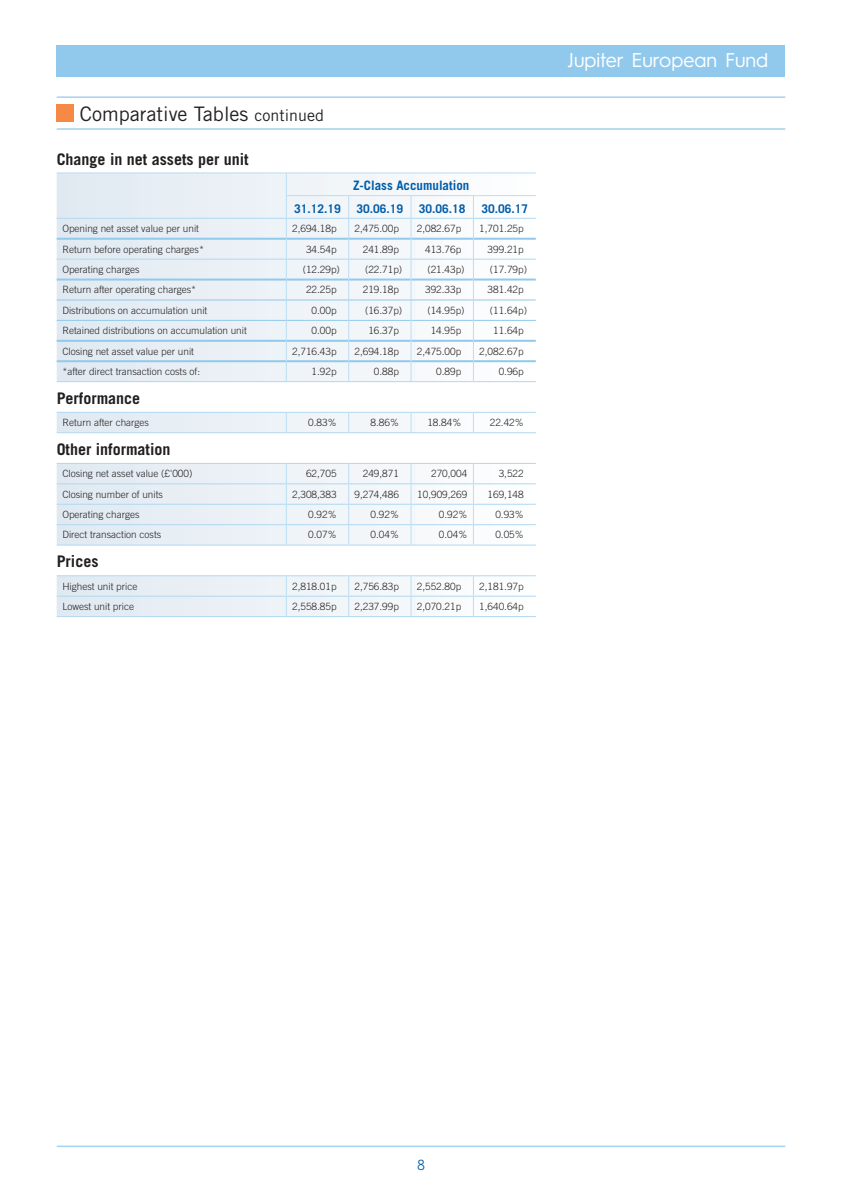
<style>
.page{position:relative;width:842px;height:1191px;background:#fff}
.page>*{position:absolute;margin:0;border:0;box-sizing:border-box;transform-origin:0 0}
.t1{font:20px "Trade Gothic LT Std";color:#231f20}
.t2{font:20px "Hurme Geometric Sans 3";color:#fff}
.t3{font:700 16px "Trade Gothic LT Std";color:#231f20}
.t4{font:300 16px "Agenda";color:#015dab}
.t5{font:700 13px "Trade Gothic LT Std";color:#015dab}
.t6{font:700 12px "Trade Gothic LT Std";color:#015dab}
.t7{font:300 10px "Trade Gothic LT Std";color:#231f20}
.s1{font-size:16px}
</style>
<div class="page">
<hr style="left:57px;top:1145px;width:728px;height:2px;background:#a5d2f0">
<div style="left:57px;top:45px;width:728px;height:32px;background:#91c9ed"></div>
<hr style="left:57px;top:96px;width:728px;height:2px;background:#a5d2f0">
<hr style="left:57px;top:128px;width:728px;height:2px;background:#a5d2f0">
<div style="left:57px;top:104px;width:17px;height:17px;background:#f68945"></div>
<svg style="left:57px;top:174px;width:479px;height:207px"></svg>
<hr style="left:57px;top:218px;width:229px;height:1px;background:#b1d8f2">
<hr style="left:286px;top:218px;width:63px;height:1px;background:#b1d8f2">
<hr style="left:349px;top:218px;width:62px;height:1px;background:#b1d8f2">
<hr style="left:411px;top:218px;width:62px;height:1px;background:#b1d8f2">
<hr style="left:473px;top:218px;width:63px;height:1px;background:#b1d8f2">
<hr style="left:57px;top:259px;width:229px;height:1px;background:#b1d8f2">
<hr style="left:286px;top:259px;width:63px;height:1px;background:#b1d8f2">
<hr style="left:349px;top:259px;width:62px;height:1px;background:#b1d8f2">
<hr style="left:411px;top:259px;width:62px;height:1px;background:#b1d8f2">
<hr style="left:473px;top:259px;width:63px;height:1px;background:#b1d8f2">
<hr style="left:57px;top:381px;width:229px;height:1px;background:#b1d8f2">
<hr style="left:286px;top:381px;width:63px;height:1px;background:#b1d8f2">
<hr style="left:349px;top:381px;width:62px;height:1px;background:#b1d8f2">
<hr style="left:411px;top:381px;width:62px;height:1px;background:#b1d8f2">
<hr style="left:473px;top:381px;width:63px;height:1px;background:#b1d8f2">
<hr style="left:286px;top:173px;width:63px;height:1px;background:#bcddf3">
<hr style="left:349px;top:173px;width:62px;height:1px;background:#bcddf3">
<hr style="left:411px;top:173px;width:62px;height:1px;background:#bcddf3">
<hr style="left:473px;top:173px;width:63px;height:1px;background:#bcddf3">
<hr style="left:286px;top:195px;width:63px;height:1px;background:#bcddf3">
<hr style="left:349px;top:195px;width:62px;height:1px;background:#bcddf3">
<hr style="left:411px;top:195px;width:62px;height:1px;background:#bcddf3">
<hr style="left:473px;top:195px;width:63px;height:1px;background:#bcddf3">
<hr style="left:57px;top:173px;width:229px;height:1px;background:#bcddf3">
<svg style="left:57px;top:412px;width:479px;height:21px"></svg>
<svg style="left:57px;top:463px;width:479px;height:82px"></svg>
<hr style="left:57px;top:575px;width:229px;height:1px;background:#b1d8f2">
<hr style="left:286px;top:575px;width:63px;height:1px;background:#b1d8f2">
<hr style="left:349px;top:575px;width:62px;height:1px;background:#b1d8f2">
<hr style="left:411px;top:575px;width:62px;height:1px;background:#b1d8f2">
<hr style="left:473px;top:575px;width:63px;height:1px;background:#b1d8f2">
<hr style="left:57px;top:616px;width:229px;height:1px;background:#b1d8f2">
<hr style="left:286px;top:616px;width:63px;height:1px;background:#b1d8f2">
<hr style="left:349px;top:616px;width:62px;height:1px;background:#b1d8f2">
<hr style="left:411px;top:616px;width:62px;height:1px;background:#b1d8f2">
<hr style="left:473px;top:616px;width:63px;height:1px;background:#b1d8f2">
<svg style="left:57px;top:576px;width:479px;height:40px"></svg>
<h1 class="t1" style="left:80px;top:102px;width:246px">Comparative Tables <span class="s1">continued</span></h1>
<h2 class="t3" style="left:57px;top:149px;width:194px">Change in net assets per unit</h2>
<h3 class="t5" style="left:353px;top:177px;width:118px">Z-Class Accumulation</h3>
<p class="t6" style="left:294px;top:201px;width:48px">31.12.19</p>
<p class="t6" style="left:356px;top:201px;width:48px">30.06.19</p>
<p class="t6" style="left:419px;top:201px;width:48px">30.06.18</p>
<p class="t6" style="left:481px;top:201px;width:48px">30.06.17</p>
<p class="t7" style="left:62px;top:223px;width:138px">Opening net asset value per unit</p>
<p class="t7" style="left:292px;top:223px;width:46px">2,694.18p</p>
<p class="t7" style="left:354px;top:223px;width:46px">2,475.00p</p>
<p class="t7" style="left:417px;top:223px;width:46px">2,082.67p</p>
<p class="t7" style="left:479px;top:223px;width:46px">1,701.25p</p>
<p class="t7" style="left:62px;top:243px;width:143px">Return before operating charges*</p>
<p class="t7" style="left:306px;top:243px;width:32px">34.54p</p>
<p class="t7" style="left:363px;top:243px;width:38px">241.89p</p>
<p class="t7" style="left:425px;top:243px;width:38px">413.76p</p>
<p class="t7" style="left:487px;top:243px;width:38px">399.21p</p>
<p class="t7" style="left:62px;top:263px;width:79px">Operating charges</p>
<p class="t7" style="left:303px;top:263px;width:39px">(12.29p)</p>
<p class="t7" style="left:365px;top:263px;width:39px">(22.71p)</p>
<p class="t7" style="left:427px;top:263px;width:39px">(21.43p)</p>
<p class="t7" style="left:490px;top:263px;width:39px">(17.79p)</p>
<p class="t7" style="left:62px;top:284px;width:135px">Return after operating charges*</p>
<p class="t7" style="left:306px;top:284px;width:32px">22.25p</p>
<p class="t7" style="left:363px;top:284px;width:38px">219.18p</p>
<p class="t7" style="left:425px;top:284px;width:38px">392.33p</p>
<p class="t7" style="left:487px;top:284px;width:38px">381.42p</p>
<p class="t7" style="left:62px;top:304px;width:147px">Distributions on accumulation unit</p>
<p class="t7" style="left:312px;top:304px;width:27px">0.00p</p>
<p class="t7" style="left:365px;top:304px;width:39px">(16.37p)</p>
<p class="t7" style="left:427px;top:304px;width:39px">(14.95p)</p>
<p class="t7" style="left:490px;top:304px;width:39px">(11.64p)</p>
<p class="t7" style="left:62px;top:325px;width:186px">Retained distributions on accumulation unit</p>
<p class="t7" style="left:312px;top:325px;width:27px">0.00p</p>
<p class="t7" style="left:368px;top:325px;width:32px">16.37p</p>
<p class="t7" style="left:431px;top:325px;width:32px">14.95p</p>
<p class="t7" style="left:493px;top:325px;width:32px">11.64p</p>
<p class="t7" style="left:62px;top:345px;width:133px">Closing net asset value per unit</p>
<p class="t7" style="left:292px;top:345px;width:46px">2,716.43p</p>
<p class="t7" style="left:354px;top:345px;width:46px">2,694.18p</p>
<p class="t7" style="left:417px;top:345px;width:46px">2,475.00p</p>
<p class="t7" style="left:479px;top:345px;width:46px">2,082.67p</p>
<p class="t7" style="left:62px;top:365px;width:139px">*after direct transaction costs of:</p>
<p class="t7" style="left:312px;top:365px;width:27px">1.92p</p>
<p class="t7" style="left:374px;top:365px;width:27px">0.88p</p>
<p class="t7" style="left:436px;top:365px;width:27px">0.89p</p>
<p class="t7" style="left:499px;top:365px;width:27px">0.96p</p>
<h2 class="t3" style="left:57px;top:388px;width:85px">Performance</h2>
<p class="t7" style="left:62px;top:416px;width:88px">Return after charges</p>
<p class="t7" style="left:308px;top:416px;width:30px">0.83%</p>
<p class="t7" style="left:371px;top:416px;width:30px">8.86%</p>
<p class="t7" style="left:427px;top:416px;width:35px">18.84%</p>
<p class="t7" style="left:490px;top:416px;width:35px">22.42%</p>
<h2 class="t3" style="left:57px;top:439px;width:115px">Other information</h2>
<p class="t7" style="left:62px;top:468px;width:132px">Closing net asset value (£'000)</p>
<p class="t7" style="left:306px;top:468px;width:32px">62,705</p>
<p class="t7" style="left:363px;top:468px;width:38px">249,871</p>
<p class="t7" style="left:431px;top:468px;width:38px">270,004</p>
<p class="t7" style="left:499px;top:468px;width:27px">3,522</p>
<p class="t7" style="left:62px;top:488px;width:102px">Closing number of units</p>
<p class="t7" style="left:292px;top:488px;width:46px">2,308,383</p>
<p class="t7" style="left:354px;top:488px;width:46px">9,274,486</p>
<p class="t7" style="left:417px;top:488px;width:52px">10,909,269</p>
<p class="t7" style="left:487px;top:488px;width:38px">169,148</p>
<p class="t7" style="left:62px;top:508px;width:79px">Operating charges</p>
<p class="t7" style="left:308px;top:508px;width:30px">0.92%</p>
<p class="t7" style="left:371px;top:508px;width:30px">0.92%</p>
<p class="t7" style="left:439px;top:508px;width:30px">0.92%</p>
<p class="t7" style="left:495px;top:508px;width:30px">0.93%</p>
<p class="t7" style="left:62px;top:529px;width:100px">Direct transaction costs</p>
<p class="t7" style="left:308px;top:529px;width:30px">0.07%</p>
<p class="t7" style="left:371px;top:529px;width:30px">0.04%</p>
<p class="t7" style="left:439px;top:529px;width:30px">0.04%</p>
<p class="t7" style="left:495px;top:529px;width:30px">0.05%</p>
<h2 class="t3" style="left:57px;top:552px;width:43px">Prices</h2>
<p class="t7" style="left:62px;top:580px;width:77px">Highest unit price</p>
<p class="t7" style="left:292px;top:580px;width:46px">2,818.01p</p>
<p class="t7" style="left:354px;top:580px;width:46px">2,756.83p</p>
<p class="t7" style="left:417px;top:580px;width:46px">2,552.80p</p>
<p class="t7" style="left:479px;top:580px;width:46px">2,181.97p</p>
<p class="t7" style="left:62px;top:600px;width:73px">Lowest unit price</p>
<p class="t7" style="left:292px;top:600px;width:46px">2,558.85p</p>
<p class="t7" style="left:354px;top:600px;width:46px">2,237.99p</p>
<p class="t7" style="left:417px;top:600px;width:46px">2,070.21p</p>
<p class="t7" style="left:479px;top:600px;width:46px">1,640.64p</p>
<h1 class="t2" style="left:568px;top:46px;width:202px">Jupiter European Fund</h1>
<h2 class="t4" style="left:417px;top:1156px;width:9px">8</h2>
</div>
